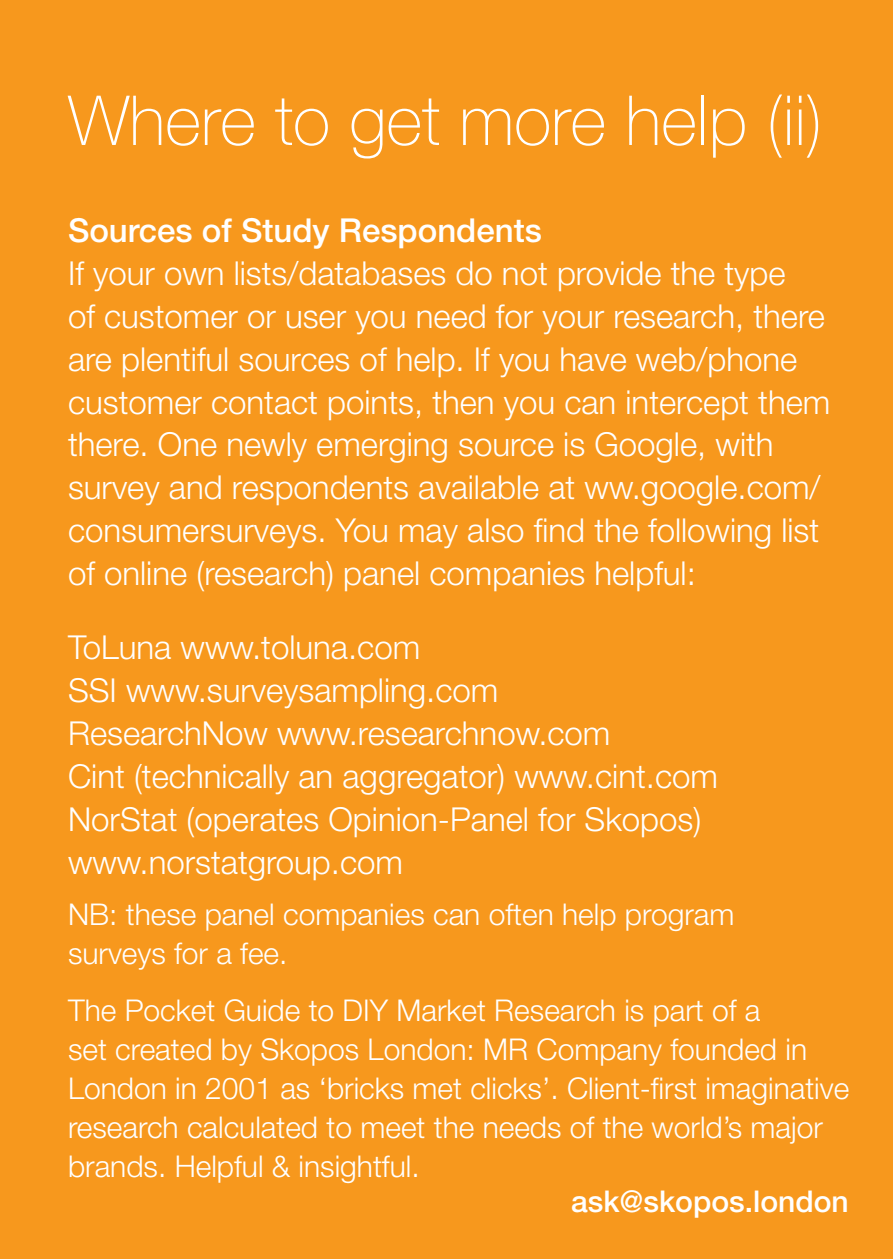
<style>
.page{position:relative;width:893px;height:1259px;background:#f7981d}
.page>*{position:absolute;margin:0;border:0;box-sizing:border-box;transform-origin:0 0}
.t1{font:100 69px "Helvetica Neue LT Std";color:#fff}
.t2{font:300 33px/42.9px "Helvetica Neue LT Std";color:#fff}
.t3{font:500 33px "Helvetica Neue LT Std";color:#fff}
.t4{font:300 30px/39px "Helvetica Neue LT Std";color:#fff}
.t5{font:500 30px "Helvetica Neue LT Std";color:#fff}
</style>
<div class="page">
<p class="t1" style="left:68px;top:81px;width:756px">Where to get more help (ii)</p>
<p class="t3" style="left:68px;top:210px;width:475px">Sources of Study Respondents</p>
<p class="t2" style="left:68px;top:251px;width:764px">If your own lists/databases do not provide the type<br>of customer or user you need for your research, there are plentiful sources of help. If you have web/phone customer contact points, then you can intercept them there. One newly emerging source is Google, with survey and respondents available at ww.google.com/ consumersurveys. You may also find the following list of online (research) panel companies helpful:</p>
<p class="t2" style="left:68px;top:625px;width:354px">ToLuna www.toluna.com</p>
<p class="t2" style="left:68px;top:668px;width:432px">SSI www.surveysampling.com</p>
<p class="t2" style="left:68px;top:711px;width:544px">ResearchNow www.researchnow.com</p>
<p class="t2" style="left:68px;top:754px;width:651px">Cint (technically an aggregator) www.cint.com</p>
<p class="t2" style="left:68px;top:797px;width:635px">NorStat (operates Opinion-Panel for Skopos) www.norstatgroup.com</p>
<p class="t4" style="left:68px;top:894px;width:668px">NB: these panel companies can often help program surveys for a fee.</p>
<p class="t4" style="left:68px;top:990px;width:783px">The Pocket Guide to DIY Market Research is part of a<br>set created by Skopos London: MR Company founded in London in 2001 as ‘bricks met clicks’. Client-first imaginative research calculated to meet the needs of the world’s major brands. Helpful &amp; insightful.</p>
<p class="t5" style="left:571px;top:1183px;width:279px">ask@skopos.london</p>
</div>
